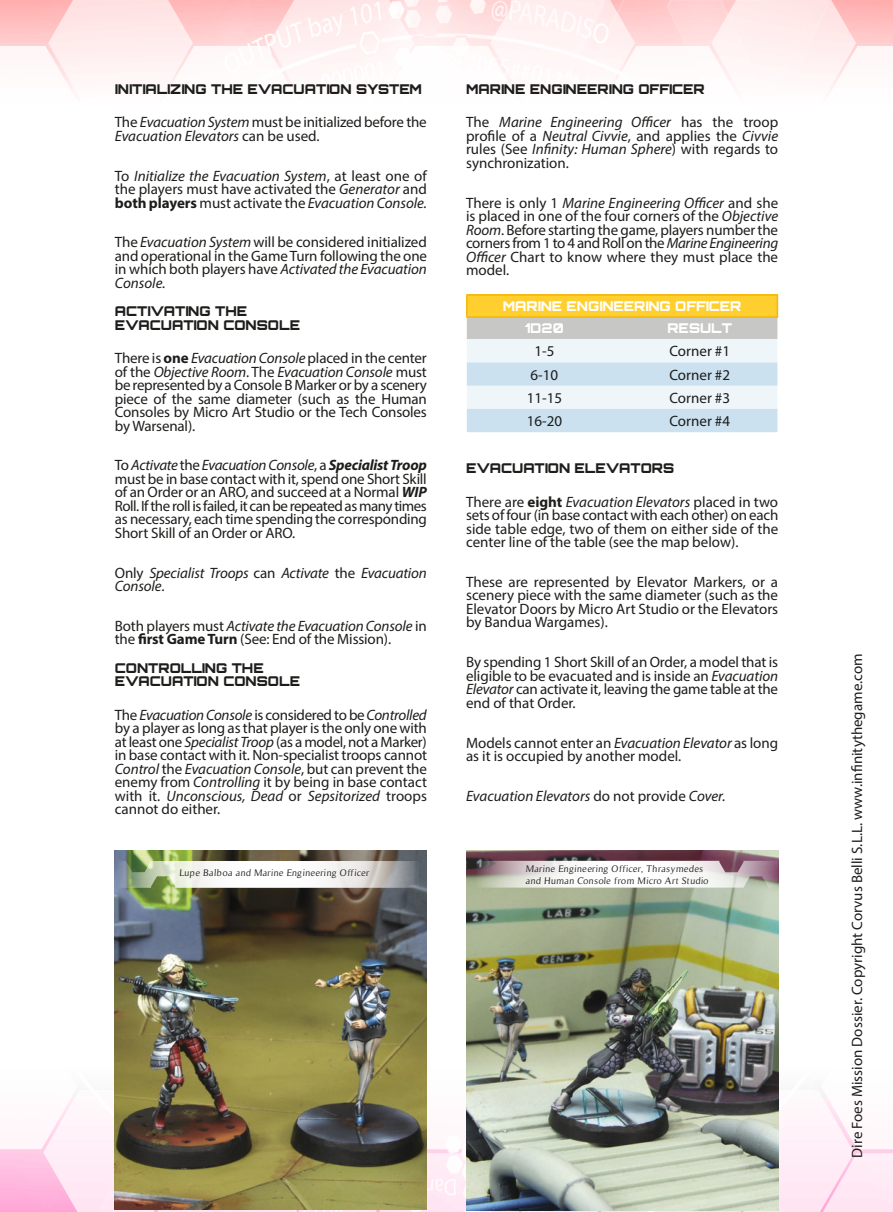
<style>
.page{position:relative;width:893px;height:1212px;background:#fff}
.page>*{position:absolute;margin:0;border:0;box-sizing:border-box;transform-origin:0 0}
.t1{font:15px/13.5px "Myriad Pro";color:#1d1d1b;text-align:justify}
.t2{font:italic 15px/13.5px "Myriad Pro";letter-spacing:-.01em;color:#1d1d1b}
.t3{font:900 13.5px/13.5px "Orbitron";color:#1d1d1b}
.t4{font:900 13.5px/22.2px "Orbitron";color:#fff}
.t5{font:9.75px/12.5px "Timeless";letter-spacing:.055em;color:#1d1d1b}
.s1{font-style:italic}
.s2{font-weight:700}
.s3{font-weight:700;font-style:italic}
.s4{font-style:normal}
</style>
<div class="page">
<svg style="left:0;top:0;width:893px;height:92px;fill:#fff3f3"></svg>
<svg style="left:0;top:1098px;width:893px;height:114px;fill:#ffedf6"></svg>
<hr style="left:466px;top:294px;width:156px;height:2px;background:#f3b70a">
<hr style="left:466px;top:296px;width:2px;height:20px;background:#f3b70a">
<hr style="left:622px;top:294px;width:156px;height:2px;background:#f3b70a">
<svg style="left:467px;top:296px;width:311px;height:136px;background:#dee1cf"></svg>
<hr style="left:466px;top:316px;width:156px;height:2px;background:#f3b70a">
<hr style="left:622px;top:316px;width:156px;height:2px;background:#f3b70a">
<img style="left:115px;top:850px;width:312px;height:360px">
<img style="left:466px;top:850px;width:312px;height:361px">
<svg style="left:476px;top:861px;width:302px;height:26px"></svg>
<svg style="left:117px;top:861px;width:302px;height:27px"></svg>
<p class="t3" style="left:115px;top:82px;width:309px">INITIALIZING THE EVACUATION SYSTEM</p>
<p class="t1" style="left:115px;top:115px;width:313px">The <span class="s1">Evacuation System</span> must be initialized before the<br><span class="s1">Evacuation Elevators</span> can be used.</p>
<p class="t1" style="left:115px;top:168px;width:314px">To <span class="s1">Initialize the Evacuation System</span>, at least one of the players must have activated the <span class="s1">Generator</span> and <span class="s2">both players</span> must activate the <span class="s1">Evacuation Console.</span></p>
<p class="t1" style="left:115px;top:235px;width:314px">The <span class="s1">Evacuation System</span> will be considered initialized and operational in the Game Turn following the one in which both players have <span class="s1">Activated the Evacuation Console.</span></p>
<p class="t3" style="left:115px;top:304px;width:187px">ACTIVATING THE<br>EVACUATION CONSOLE</p>
<p class="t1" style="left:115px;top:351px;width:314px">There is <span class="s2">one</span> <span class="s1">Evacuation Console</span> placed in the center of the <span class="s1">Objective Room</span>. The <span class="s1">Evacuation Console</span> must be represented by a Console B Marker or by a scenery piece of the same diameter (such as the Human Consoles by Micro Art Studio or the Tech Consoles by Warsenal).</p>
<p class="t1" style="left:115px;top:458px;width:314px">To <span class="s1">Activate</span> the <span class="s1">Evacuation Console</span>, a <span class="s3">Specialist Troop </span>must be in base contact with it, spend one Short Skill of an Order or an ARO, and succeed at a Normal <span class="s3">WIP </span>Roll. If the roll is failed, it can be repeated as many times as necessary, each time spending the corresponding Short Skill of an Order or ARO.</p>
<p class="t2" style="left:115px;top:565px;width:314px"><span class="s4">Only</span> Specialist Troops <span class="s4">can</span> Activate <span class="s4">the</span> Evacuation<br>Console<span class="s4">.</span></p>
<p class="t1" style="left:115px;top:619px;width:314px">Both players must <span class="s1">Activate the Evacuation Console</span> in the <span class="s2">first Game Turn</span> (See: End of the Mission).</p>
<p class="t3" style="left:115px;top:661px;width:187px">CONTROLLING THE<br>EVACUATION CONSOLE</p>
<p class="t1" style="left:115px;top:708px;width:314px">The <span class="s1">Evacuation Console</span> is considered to be <span class="s1">Controlled </span>by a player as long as that player is the only one with at least one <span class="s1">Specialist Troop</span> (as a model, not a Marker) in base contact with it. Non-specialist troops cannot <span class="s1">Control</span> the <span class="s1">Evacuation Console</span>, but can prevent the enemy from <span class="s1">Controlling</span> it by being in base contact with it. <span class="s1">Unconscious, Dead</span> or <span class="s1">Sepsitorized</span> troops cannot do either.</p>
<p class="t5" style="left:179px;top:866px;width:192px">Lupe Balboa and Marine Engineering Officer</p>
<p class="t3" style="left:466px;top:82px;width:240px">MARINE ENGINEERING OFFICER</p>
<p class="t1" style="left:466px;top:115px;width:314px">The <span class="s1">Marine Engineering Officer</span> has the troop profile of a <span class="s1">Neutral Civvie</span>, and applies the <span class="s1">Civvie </span>rules (See <span class="s1">Infinity: Human Sphere</span>) with regards to synchronization.</p>
<p class="t1" style="left:466px;top:195px;width:314px">There is only 1 <span class="s1">Marine Engineering Officer</span> and she is placed in one of the four corners of the <span class="s1">Objective Room</span>. Before starting the game, players number the corners from 1 to 4 and Roll on the <span class="s1">Marine Engineering Officer</span> Chart to know where they must place the model.</p>
<p class="t4" style="left:525px;top:295px;width:218px;text-indent:-22px">MARINE ENGINEERING OFFICER<br>1D20</p>
<p class="t4" style="left:667px;top:317px;width:66px">RESULT</p>
<p class="t1" style="left:534px;top:344px;width:21px">1-5</p>
<p class="t1" style="left:669px;top:344px;width:62px">Corner #1</p>
<p class="t1" style="left:531px;top:368px;width:29px">6-10</p>
<p class="t1" style="left:669px;top:368px;width:62px">Corner #2</p>
<p class="t1" style="left:527px;top:391px;width:37px">11-15</p>
<p class="t1" style="left:669px;top:391px;width:62px">Corner #3</p>
<p class="t1" style="left:527px;top:414px;width:37px">16-20</p>
<p class="t1" style="left:669px;top:414px;width:62px">Corner #4</p>
<p class="t3" style="left:466px;top:462px;width:210px">EVACUATION ELEVATORS</p>
<p class="t1" style="left:466px;top:495px;width:314px">There are <span class="s2">eight</span> <span class="s1">Evacuation Elevators</span> placed in two sets of four (in base contact with each other) on each side table edge, two of them on either side of the center line of the table (see the map below).</p>
<p class="t1" style="left:466px;top:575px;width:314px">These are represented by Elevator Markers, or a scenery piece with the same diameter (such as the Elevator Doors by Micro Art Studio or the Elevators by Bandua Wargames).</p>
<p class="t1" style="left:466px;top:655px;width:314px">By spending 1 Short Skill of an Order, a model that is eligible to be evacuated and is inside an <span class="s1">Evacuation Elevator</span> can activate it, leaving the game table at the end of that Order.</p>
<p class="t1" style="left:466px;top:735px;width:314px">Models cannot enter an <span class="s1">Evacuation Elevator</span> as long as it is occupied by another model.</p>
<p class="t2" style="left:466px;top:789px;width:261px">Evacuation Elevators <span class="s4">do not provide</span> Cover.</p>
<p class="t5" style="left:525px;top:862px;width:185px">Marine Engineering Officer, Thrasymedes and Human Console from Micro Art Studio</p>
<p class="t1" style="left:850px;top:1157px;width:505px;rotate:-90deg">Dire Foes Mission Dossier. Copyright Corvus Belli S.L.L. www.infinitythegame.com</p>
</div>
